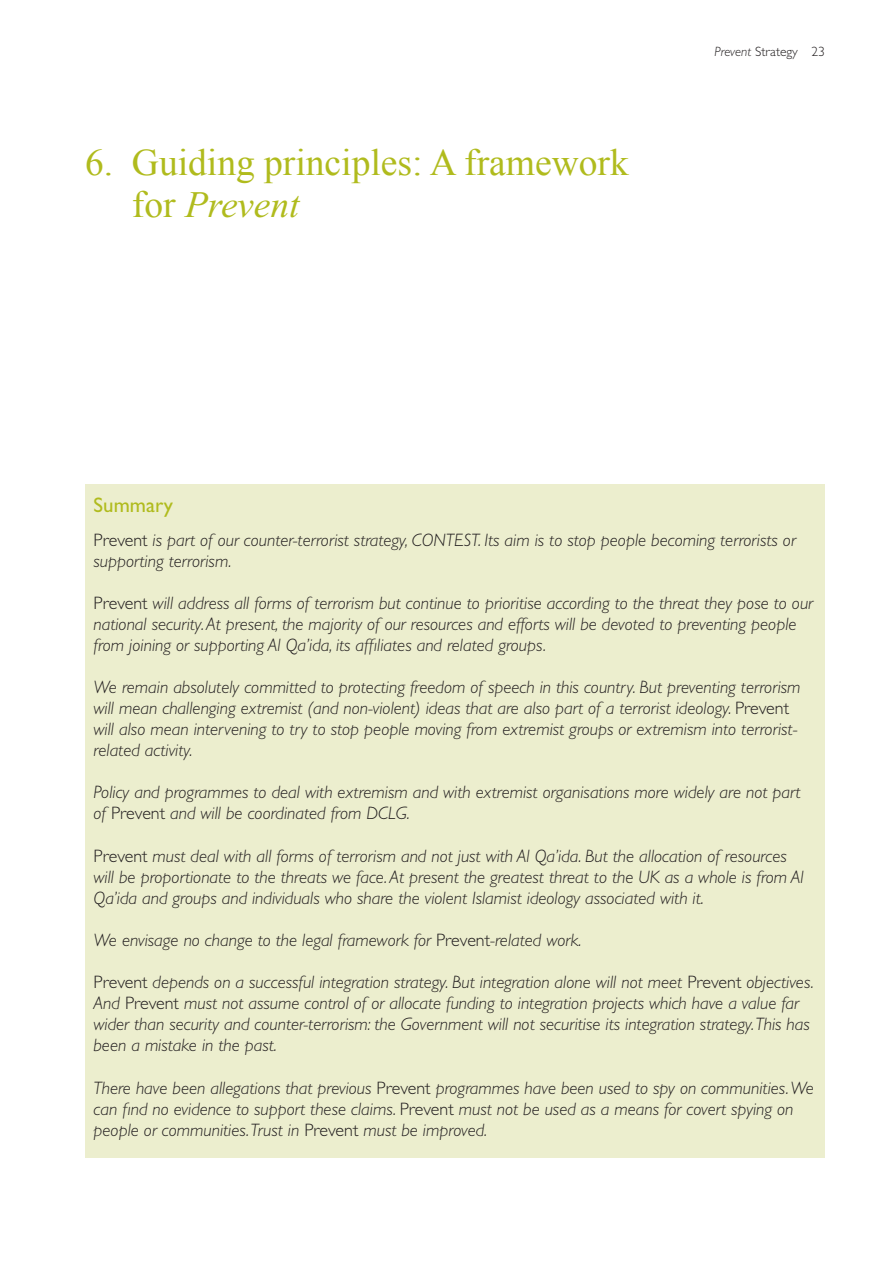
<style>
.page{position:relative;width:893px;height:1263px;background:#fff}
.page>*{position:absolute;margin:0;border:0;box-sizing:border-box;transform-origin:0 0}
.t1{font:37.5px/42px "Times New Roman";color:#b0bb1d}
.t2{font:21px "Gill Sans Std";color:#b0bb1d}
.t3{font:italic 300 18px/21px "Gill Sans Std";color:#231f20}
.t4{font:300 13.5px "Gill Sans Std";color:#231f20}
.s1{font-style:italic}
.s2{font-style:normal}
</style>
<div class="page">
<div style="left:85px;top:485px;width:740px;height:673px;background:#eceece"></div>
<h1 class="t1" style="left:132px;top:141px;width:498px;text-indent:-47px">6. Guiding principles: A framework for <span class="s1">Prevent</span></h1>
<p class="t4" style="left:714px;top:44px;width:112px"><span class="s1">Prevent</span> Strategy 23</p>
<h2 class="t2" style="left:94px;top:493px;width:81px">Summary</h2>
<p class="t3" style="left:94px;top:529px;width:704px"><span class="s2">Prevent</span> is part of our counter-terrorist strategy, CONTEST. Its aim is to stop people becoming terrorists or supporting terrorism.</p>
<p class="t3" style="left:94px;top:593px;width:721px"><span class="s2">Prevent</span> will address all forms of terrorism but continue to prioritise according to the threat they pose to our national security. At present, the majority of our resources and efforts will be devoted to preventing people from joining or supporting Al Qa’ida, its affiliates and related groups.</p>
<p class="t3" style="left:94px;top:677px;width:708px">We remain absolutely committed to protecting freedom of speech in this country. But preventing terrorism will mean challenging extremist (and non-violent) ideas that are also part of a terrorist ideology. <span class="s2">Prevent </span>will also mean intervening to try to stop people moving from extremist groups or extremism into terrorist&shy;related activity.</p>
<p class="t3" style="left:94px;top:782px;width:708px">Policy and programmes to deal with extremism and with extremist organisations more widely are not part of <span class="s2">Prevent</span> and will be coordinated from DCLG.</p>
<p class="t3" style="left:94px;top:845px;width:712px"><span class="s2">Prevent</span> must deal with all forms of terrorism and not just with Al Qa’ida. But the allocation of resources will be proportionate to the threats we face. At present the greatest threat to the UK as a whole is from Al<br>Qa’ida and groups and individuals who share the violent Islamist ideology associated with it.</p>
<p class="t3" style="left:94px;top:930px;width:490px">We envisage no change to the legal framework for <span class="s2">Prevent</span>-related work.</p>
<p class="t3" style="left:94px;top:972px;width:722px"><span class="s2">Prevent</span> depends on a successful integration strategy. But integration alone will not meet <span class="s2">Prevent</span> objectives.<br>And <span class="s2">Prevent</span> must not assume control of or allocate funding to integration projects which have a value far wider than security and counter-terrorism: the Government will not securitise its integration strategy. This has been a mistake in the past.</p>
<p class="t3" style="left:94px;top:1077px;width:722px">There have been allegations that previous <span class="s2">Prevent</span> programmes have been used to spy on communities. We can find no evidence to support these claims. <span class="s2">Prevent</span> must not be used as a means for covert spying on people or communities. Trust in <span class="s2">Prevent</span> must be improved.</p>
</div>
